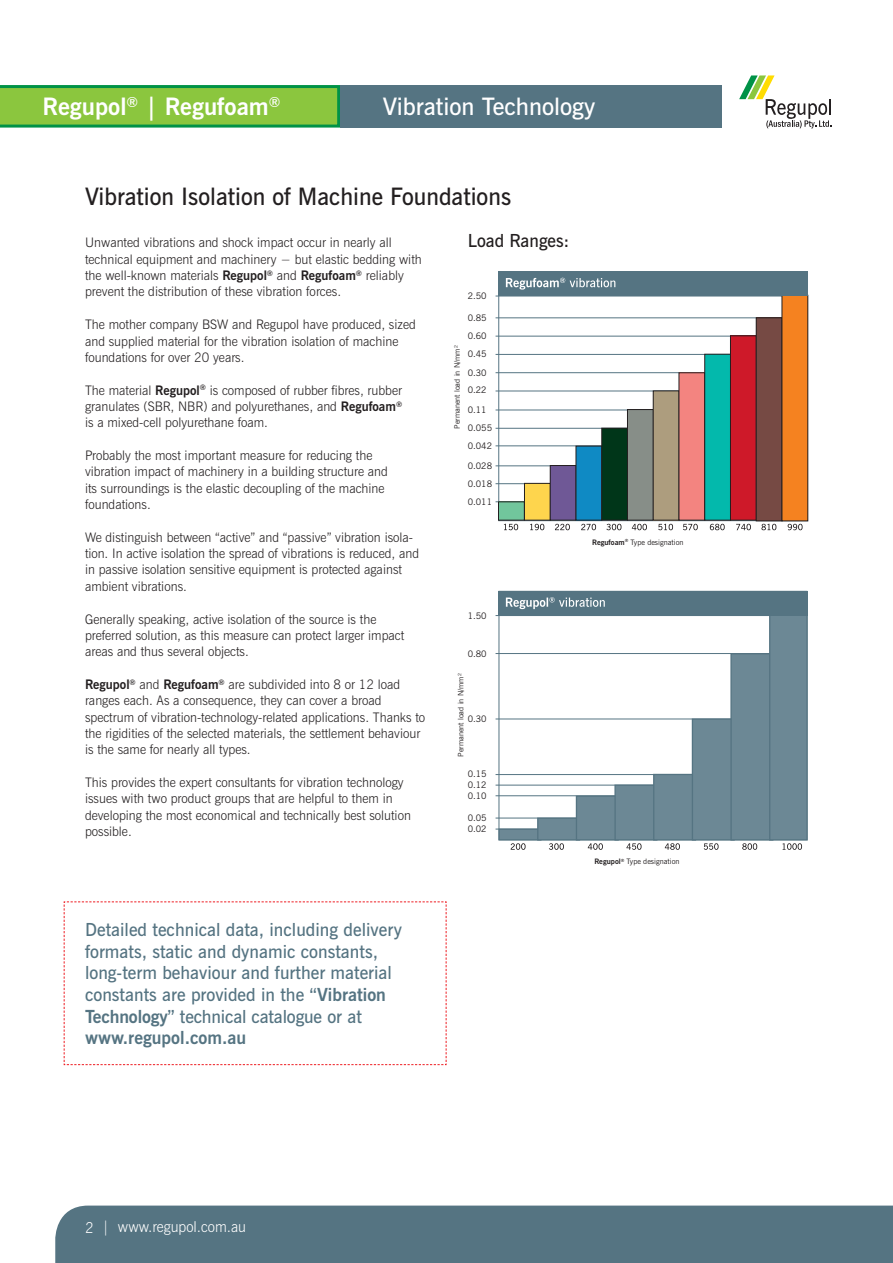
<style>
.page{position:relative;width:893px;height:1263px;background:#fff}
.page>*{position:absolute;margin:0;border:0;box-sizing:border-box;transform-origin:0 0}
.t1{font:600 24px "News Gothic BT";color:#231f20}
.t2{font:600 24px "News Gothic BT";color:#fff}
.t3{font:700 24px "News Gothic BT";color:#fff}
.t4{font:600 18px/21.6px "News Gothic BT";color:#557482}
.t5{font:600 18px "News Gothic BT";color:#231f20}
.t6{font:300 15px "News Gothic BT";color:#fff;scale:.96 1}
.t7{font:300 13.2px/16.4px "News Gothic BT";color:#231f20}
.t8{font:9px/18.1px "News Gothic BT";color:#231f20;text-align:justify}
.t9{font:7.5px "News Gothic BT";color:#231f20}
.s1{font-weight:700}
</style>
<div class="page">
<svg style="left:0;top:85px;width:340px;height:43px;background:#77be41"></svg>
<div style="left:340px;top:85px;width:382px;height:43px;background:#557482"></div>
<div style="left:55px;top:1205px;width:838px;height:58px;background:#557482"></div>
<svg style="left:739px;top:75px;width:92px;height:53px"></svg>
<svg style="left:63px;top:901px;width:384px;height:164px"></svg>
<hr style="left:496px;top:483px;width:310px;height:1px;background:#557482">
<hr style="left:496px;top:465px;width:310px;height:1px;background:#557482">
<hr style="left:496px;top:445px;width:310px;height:1px;background:#557482">
<hr style="left:496px;top:428px;width:310px;height:1px;background:#557482">
<hr style="left:496px;top:410px;width:310px;height:1px;background:#557482">
<hr style="left:496px;top:391px;width:310px;height:1px;background:#557482">
<hr style="left:496px;top:372px;width:310px;height:1px;background:#557482">
<hr style="left:496px;top:354px;width:310px;height:1px;background:#557482">
<hr style="left:496px;top:336px;width:310px;height:1px;background:#557482">
<hr style="left:496px;top:317px;width:310px;height:1px;background:#557482">
<hr style="left:496px;top:296px;width:310px;height:1px;background:#557482">
<hr style="left:496px;top:501px;width:310px;height:1px;background:#557482">
<div style="left:498px;top:502px;width:26px;height:18px;background:#71c69c"></div>
<div style="left:524px;top:483px;width:26px;height:37px;background:#fed54d"></div>
<div style="left:524px;top:483px;width:26px;height:37px;border:1px solid #231f20"></div>
<div style="left:550px;top:465px;width:26px;height:55px;background:#6f5896"></div>
<div style="left:550px;top:465px;width:26px;height:55px;border:1px solid #231f20"></div>
<div style="left:576px;top:446px;width:26px;height:74px;background:#0f8ac4"></div>
<div style="left:576px;top:446px;width:26px;height:74px;border:1px solid #231f20"></div>
<div style="left:602px;top:428px;width:26px;height:92px;background:#003619"></div>
<div style="left:602px;top:428px;width:26px;height:92px;border:1px solid #231f20"></div>
<div style="left:627px;top:410px;width:26px;height:110px;background:#878e88"></div>
<div style="left:627px;top:409px;width:26px;height:111px;border:1px solid #231f20"></div>
<div style="left:653px;top:391px;width:26px;height:129px;background:#ad9d7e"></div>
<div style="left:653px;top:391px;width:26px;height:129px;border:1px solid #231f20"></div>
<div style="left:679px;top:373px;width:26px;height:147px;background:#f38480"></div>
<div style="left:679px;top:373px;width:26px;height:147px;border:1px solid #231f20"></div>
<div style="left:705px;top:354px;width:26px;height:166px;background:#03b9ac"></div>
<div style="left:730px;top:336px;width:26px;height:184px;background:#ce1929"></div>
<div style="left:730px;top:336px;width:26px;height:184px;border:1px solid #231f20"></div>
<div style="left:756px;top:318px;width:26px;height:203px;background:#764a44"></div>
<div style="left:756px;top:318px;width:26px;height:203px;border:1px solid #231f20"></div>
<div style="left:782px;top:295px;width:26px;height:226px;background:#f58220"></div>
<div style="left:498px;top:271px;width:310px;height:25px;background:#557482"></div>
<svg style="left:504px;top:524px;width:14px;height:6px"></svg>
<svg style="left:530px;top:524px;width:14px;height:6px"></svg>
<svg style="left:555px;top:524px;width:15px;height:6px"></svg>
<svg style="left:581px;top:524px;width:15px;height:6px"></svg>
<svg style="left:606px;top:524px;width:15px;height:6px"></svg>
<svg style="left:632px;top:524px;width:15px;height:6px"></svg>
<svg style="left:658px;top:524px;width:15px;height:6px"></svg>
<svg style="left:683px;top:524px;width:15px;height:6px"></svg>
<svg style="left:710px;top:524px;width:15px;height:6px"></svg>
<svg style="left:736px;top:524px;width:15px;height:6px"></svg>
<svg style="left:761px;top:524px;width:15px;height:6px"></svg>
<svg style="left:788px;top:524px;width:15px;height:6px"></svg>
<svg style="left:506px;top:278px;width:109px;height:12px"></svg>
<hr style="left:496px;top:818px;width:310px;height:1px;background:#557482">
<hr style="left:496px;top:785px;width:310px;height:1px;background:#557482">
<hr style="left:496px;top:795px;width:310px;height:1px;background:#557482">
<hr style="left:496px;top:774px;width:310px;height:1px;background:#557482">
<hr style="left:496px;top:719px;width:310px;height:1px;background:#557482">
<hr style="left:496px;top:653px;width:310px;height:1px;background:#557482">
<hr style="left:496px;top:615px;width:310px;height:1px;background:#557482">
<hr style="left:496px;top:829px;width:310px;height:1px;background:#557482">
<div style="left:498px;top:828px;width:43px;height:12px;background:#6c8895;border:1px solid #557482"></div>
<div style="left:537px;top:817px;width:43px;height:23px;background:#6c8895;border:1px solid #557482"></div>
<div style="left:576px;top:795px;width:43px;height:45px;background:#6c8895;border:1px solid #557482"></div>
<div style="left:614px;top:784px;width:43px;height:56px;background:#6c8895;border:1px solid #557482"></div>
<div style="left:653px;top:774px;width:43px;height:66px;background:#6c8895;border:1px solid #557482"></div>
<div style="left:692px;top:718px;width:43px;height:122px;background:#6c8895;border:1px solid #557482"></div>
<div style="left:730px;top:653px;width:43px;height:187px;background:#6c8895;border:1px solid #557482"></div>
<div style="left:769px;top:610px;width:39px;height:230px;background:#6c8895;border:1px solid #557482"></div>
<div style="left:498px;top:591px;width:310px;height:25px;background:#557482"></div>
<svg style="left:511px;top:843px;width:15px;height:7px"></svg>
<svg style="left:549px;top:843px;width:15px;height:7px"></svg>
<svg style="left:588px;top:843px;width:15px;height:7px"></svg>
<svg style="left:626px;top:843px;width:16px;height:7px"></svg>
<svg style="left:665px;top:843px;width:15px;height:7px"></svg>
<svg style="left:704px;top:843px;width:15px;height:7px"></svg>
<svg style="left:742px;top:843px;width:15px;height:7px"></svg>
<svg style="left:782px;top:843px;width:20px;height:7px"></svg>
<svg style="left:506px;top:597px;width:99px;height:12px"></svg>
<h1 class="t3" style="left:43px;top:92px;width:239px">Regupol<sup>®</sup> | Regufoam<sup>®</sup></h1>
<h1 class="t2" style="left:383px;top:92px;width:214px">Vibration Technology</h1>
<h1 class="t1" style="left:85px;top:182px;width:428px">Vibration Isolation of Machine Foundations</h1>
<p class="t7" style="left:85px;top:234px;width:338px">Unwanted vibrations and shock impact occur in nearly all technical equipment and machinery − but elastic bedding with the well-known materials <span class="s1">Regupol</span><sup>®</sup> and <span class="s1">Regufoam</span><sup>®</sup> reliably prevent the distribution of these vibration forces.</p>
<p class="t7" style="left:85px;top:316px;width:332px">The mother company BSW and Regupol have produced, sized and supplied material for the vibration isolation of machine foundations for over 20 years.</p>
<p class="t7" style="left:85px;top:382px;width:319px;text-align:justify">The material <span class="s1">Regupol</span><sup>®</sup> is composed of rubber fibres, rubber granulates (SBR, NBR) and polyurethanes, and <span class="s1">Regufoam</span><sup>® </sup>is a mixed-cell polyurethane foam.</p>
<p class="t7" style="left:85px;top:447px;width:304px">Probably the most important measure for reducing the vibration impact of machinery in a building structure and its surroundings is the elastic decoupling of the machine foundations.</p>
<p class="t7" style="left:85px;top:529px;width:335px">We distinguish between “active” and “passive” vibration isola&shy;tion. In active isolation the spread of vibrations is reduced, and in passive isolation sensitive equipment is protected against ambient vibrations.</p>
<p class="t7" style="left:85px;top:610px;width:321px">Generally speaking, active isolation of the source is the preferred solution, as this measure can protect larger impact areas and thus several objects.</p>
<p class="t7" style="left:85px;top:676px;width:342px"><span class="s1">Regupol</span><sup>®</sup> and <span class="s1">Regufoam</span><sup>®</sup> are subdivided into 8 or 12 load ranges each. As a consequence, they can cover a broad spectrum of vibration-technology-related applications. Thanks to the rigidities of the selected materials, the settlement behaviour is the same for nearly all types.</p>
<p class="t7" style="left:85px;top:774px;width:327px">This provides the expert consultants for vibration technology issues with two product groups that are helpful to them in developing the most economical and technically best solution possible.</p>
<h2 class="t5" style="left:468px;top:230px;width:103px">Load Ranges:</h2>
<p class="t8" style="left:468px;top:286px;width:20px">2.50</p>
<p class="t8" style="left:468px;top:309px;width:20px">0.85<br>0.60<br>0.45<br>0.30<br>0.22</p>
<p class="t8" style="left:468px;top:401px;width:26px;text-align:left">0.11<br>0.055<br>0.042</p>
<p class="t8" style="left:468px;top:457px;width:26px">0.028<br>0.018<br>0.011</p>
<p class="t9" style="left:453px;top:429px;width:85px;rotate:-90deg">Permanent load in N/mm²</p>
<p class="t8" style="left:468px;top:606px;width:20px">1.50</p>
<p class="t8" style="left:468px;top:644px;width:20px">0.80</p>
<p class="t9" style="left:456px;top:756px;width:85px;rotate:-90deg">Permanent load in N/mm²</p>
<p class="t8" style="left:468px;top:710px;width:20px">0.30</p>
<p class="t8" style="left:468px;top:768px;width:20px;line-height:10.8px">0.15<br>0.12<br>0.10</p>
<p class="t8" style="left:468px;top:812px;width:20px;line-height:11.1px">0.05<br>0.02</p>
<h2 class="t4" style="left:85px;top:919px;width:319px">Detailed technical data, including delivery formats, static and dynamic constants, long-term behaviour and further material constants are provided in the “<span class="s1">Vibration Technology</span>” technical catalogue or at <span class="s1">www.regupol.com.au</span></h2>
<p class="t9" style="left:592px;top:537px;width:93px"><span class="s1">Regufoam</span><sup>®</sup> Type designation</p>
<p class="t9" style="left:594px;top:857px;width:87px"><span class="s1">Regupol</span><sup>®</sup> Type designation</p>
<p class="t6" style="left:85px;top:1217px;width:169px">2 | www.regupol.com.au</p>
</div>
